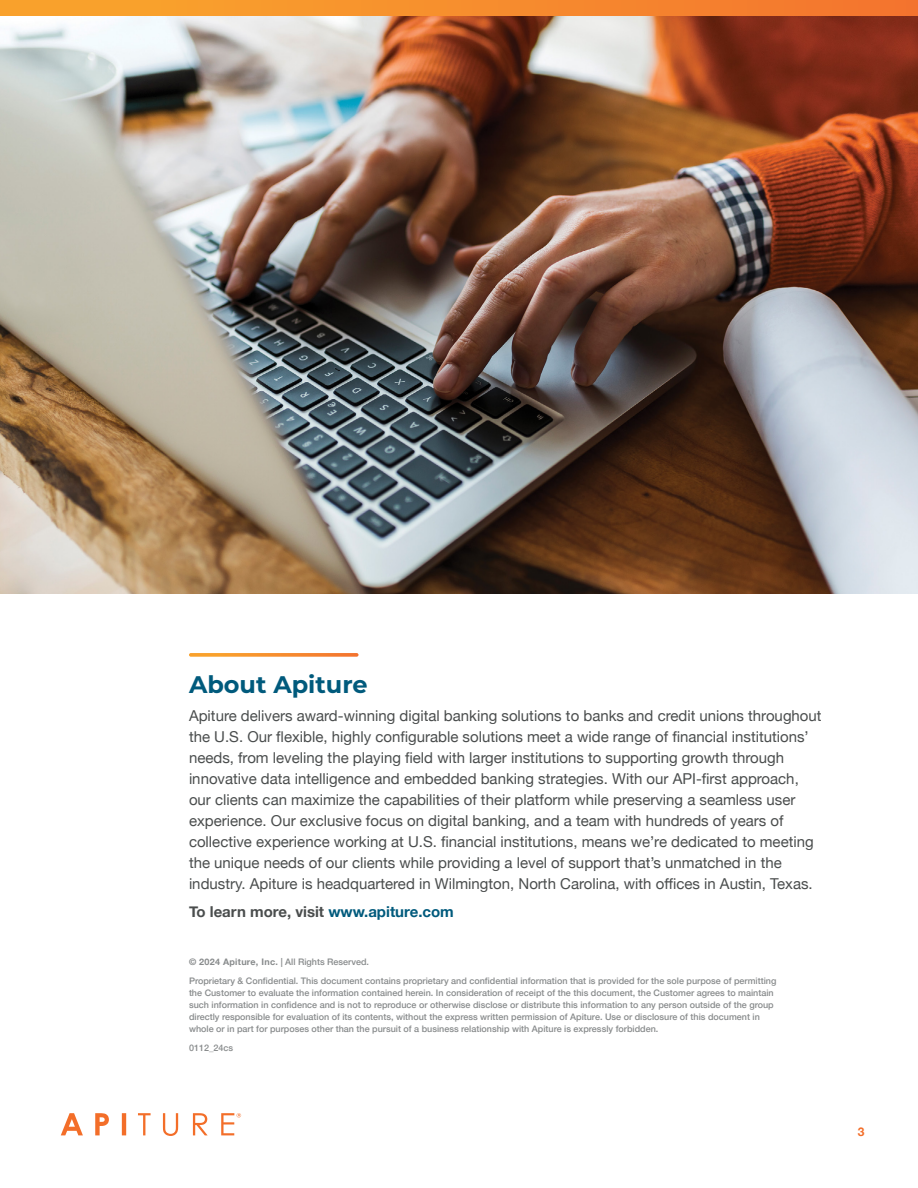
<style>
.page{position:relative;width:918px;height:1188px;background:#fff}
.page>*{position:absolute;margin:0;border:0;box-sizing:border-box;transform-origin:0 0}
.t1{font:700 24px "Montserrat";color:#005a7c}
.t2{font:15px/21px "Helvetica Neue";color:#4a4d4d}
.t3{font:700 15px "Helvetica Neue";color:#4a4d4d}
.t4{font:700 12px "Helvetica Neue";color:#f36e29}
.t5{font:500 9px/12px "Helvetica Neue";color:#888b8c}
.s1{color:#005a7c}
.s2{font-weight:700}
</style>
<div class="page">
<div style="left:0;top:0;width:918px;height:17px;background:linear-gradient(to right,#faa72c,#f3742f)"></div>
<svg style="left:61px;top:1113px;width:180px;height:23px"></svg>
<svg style="left:189px;top:653px;width:170px;height:4px"></svg>
<img style="left:0;top:17px;width:918px;height:577px">
<h1 class="t1" style="left:189px;top:667px;width:180px">About Apiture</h1>
<p class="t2" style="left:189px;top:706px;width:634px">Apiture delivers award-winning digital banking solutions to banks and credit unions throughout the U.S. Our flexible, highly configurable solutions meet a wide range of financial institutions’ needs, from leveling the playing field with larger institutions to supporting growth through innovative data intelligence and embedded banking strategies. With our API-first approach, our clients can maximize the capabilities of their platform while preserving a seamless user experience. Our exclusive focus on digital banking, and a team with hundreds of years of collective experience working at U.S. financial institutions, means we’re dedicated to meeting the unique needs of our clients while providing a level of support that’s unmatched in the industry. Apiture is headquartered in Wilmington, North Carolina, with offices in Austin, Texas.</p>
<p class="t3" style="left:189px;top:900px;width:266px">To learn more, visit <span class="s1">www.apiture.com</span></p>
<p class="t5" style="left:189px;top:952px;width:589px;line-height:18.8px"><span class="s2">© 2024 Apiture, Inc.</span> | All Rights Reserved.<br>Proprietary &amp; Confidential. This document contains proprietary and confidential information that is provided for the sole purpose of permitting</p>
<p class="t5" style="left:189px;top:986px;width:586px">the Customer to evaluate the information contained herein. In consideration of receipt of the this document, the Customer agrees to maintain such information in confidence and is not to reproduce or otherwise disclose or distribute this information to any person outside of the group directly responsible for evaluation of its contents, without the express written permission of Apiture. Use or disclosure of this document in whole or in part for purposes other than the pursuit of a business relationship with Apiture is expressly forbidden.</p>
<p class="t5" style="left:189px;top:1041px;width:46px">0112_24cs</p>
<p class="t4" style="left:858px;top:1123px;width:8px">3</p>
</div>
